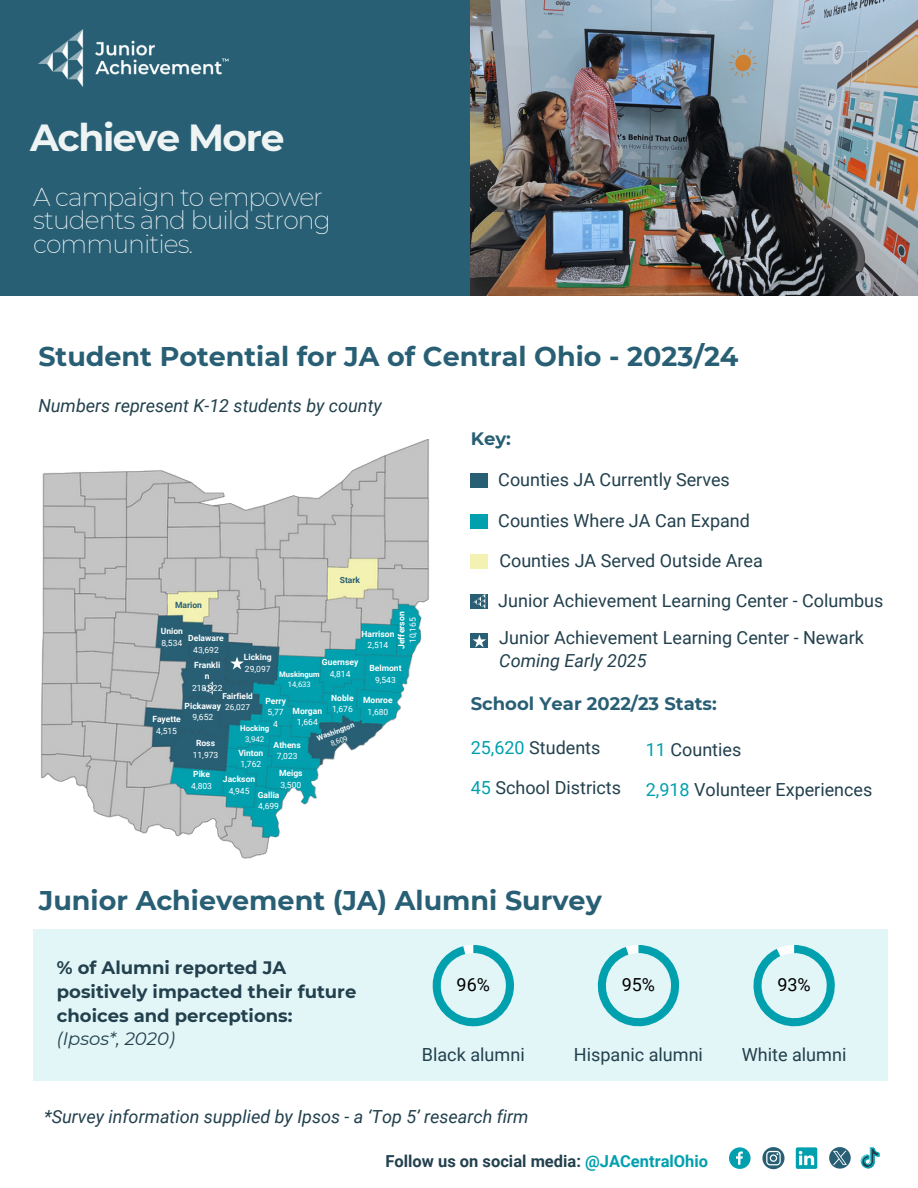
<style>
.page{position:relative;width:918px;height:1188px;background:#fff}
.page>*{position:absolute;margin:0;border:0;box-sizing:border-box;transform-origin:0 0}
.t1{font:700 37.65px "Montserrat";letter-spacing:-.04em;color:#eef3f4}
.t2{font:700 27px "Montserrat";color:#285f74}
.t3{font:200 25.2px/23.7px "Montserrat";letter-spacing:-.04em;color:#eef3f4}
.t4{font:18px/22.5px "Roboto";color:#22404d}
.t5{font:italic 18px "Roboto";color:#22404d}
.t6{font:700 18px/23.7px "Montserrat";color:#22404d}
.t7{font:700 18px "Montserrat";color:#285f74}
.t8{font:18px "Roboto";color:#000}
.t9{font:700 16.5px "Roboto";color:#22404d}
.t10{font:700 8.55px/11.4px "Roboto";color:#fff;text-align:center}
.t11{font:8.55px/11.7px "Roboto";color:#fff;text-align:center}
.t12{font:700 8.55px "Roboto";color:#285f74}
.t13{font:700 8.25px "Roboto";color:#fff}
.t14{font:8.25px "Roboto";color:#fff}
.t15{font:700 7.95px "Roboto";color:#fff}
.t16{font:7.95px "Roboto";color:#fff}
.t17{font:700 7.65px "Roboto";color:#fff}
.t18{font:7.65px "Roboto";color:#fff}
.t19{font:700 7.35px "Roboto";color:#fff}
.t20{font:7.35px "Roboto";color:#fff}
.s1{font-style:italic}
.s2{color:#00a0af}
.s3{font-weight:400;font-style:italic}
</style>
<div class="page">
<svg style="left:729px;top:1147px;width:21px;height:22px"></svg>
<svg style="left:762px;top:1147px;width:23px;height:22px"></svg>
<svg style="left:829px;top:1147px;width:22px;height:21px"></svg>
<svg style="left:796px;top:1147px;width:21px;height:22px"></svg>
<svg style="left:861px;top:1147px;width:19px;height:22px"></svg>
<div style="left:33px;top:929px;width:855px;height:152px;background:#e3f6f7"></div>
<svg style="left:433px;top:945px;width:81px;height:81px"></svg>
<svg style="left:598px;top:945px;width:81px;height:81px"></svg>
<svg style="left:753px;top:945px;width:82px;height:81px"></svg>
<img style="left:470px;top:0;width:448px;height:296px">
<div style="left:0;top:0;width:470px;height:296px;background:#285f74"></div>
<img style="left:38px;top:29px;width:191px;height:58px">
<div style="left:471px;top:514px;width:17px;height:14px;background:#00a0af"></div>
<div style="left:471px;top:473px;width:17px;height:15px;background:#285f74"></div>
<div style="left:471px;top:634px;width:17px;height:14px;background:#285f74"></div>
<svg style="left:473px;top:634px;width:13px;height:13px"></svg>
<svg style="left:471px;top:594px;width:17px;height:15px"></svg>
<img style="left:473px;top:594px;width:12px;height:15px">
<div style="left:471px;top:554px;width:17px;height:15px;background:#f3f2b3"></div>
<img style="left:41px;top:439px;width:388px;height:420px">
<div style="left:236px;top:646px;width:29px;height:14px;background:#285f74"></div>
<div style="left:195px;top:734px;width:13px;height:13px;background:#285f74;border-radius:50%"></div>
<svg style="left:230px;top:657px;width:14px;height:13px"></svg>
<img style="left:202px;top:681px;width:13px;height:15px">
<h5 class="t1" style="left:30px;top:114px;width:256px">Achieve More</h5>
<p class="t3" style="left:33px;top:185px;width:299px">A campaign to empower students and build strong communities.</p>
<p class="t2" style="left:38px;top:340px;width:702px">Student Potential for JA of Central Ohio - 2023/24</p>
<h2 class="t5" style="left:38px;top:395px;width:345px">Numbers represent K-12 students by county</h2>
<h6 class="t7" style="left:471px;top:428px;width:42px">Key:</h6>
<p class="t4" style="left:498px;top:469px;width:233px">Counties JA Currently Serves</p>
<p class="t4" style="left:498px;top:509px;width:253px">Counties Where JA Can Expand</p>
<h5 class="t12" style="left:175px;top:600px;width:28px">Marion</h5>
<h5 class="t12" style="left:340px;top:575px;width:22px">Stark</h5>
<h5 class="t10" style="left:396px;top:649px;width:39px;rotate:-90deg">Jefferson</h5>
<h5 class="t11" style="left:407px;top:643px;width:27px;rotate:-90deg">10,165</h5>
<p class="t10" style="left:161px;top:625px;width:24px">Union</p>
<p class="t11" style="left:161px;top:637px;width:22px">8,534</p>
<h5 class="t10" style="left:361px;top:628px;width:35px">Harrison</h5>
<h5 class="t11" style="left:368px;top:640px;width:22px">2,514</h5>
<p class="t10" style="left:188px;top:633px;width:37px">Delaware</p>
<p class="t11" style="left:193px;top:644px;width:27px">43,692</p>
<p class="t10" style="left:194px;top:660px;width:28px">Frankli n</p>
<p class="t11" style="left:192px;top:682px;width:32px">218,922</p>
<p class="t10" style="left:185px;top:700px;width:38px">Pickaway</p>
<p class="t10" style="left:244px;top:651px;width:29px">Licking</p>
<p class="t11" style="left:245px;top:663px;width:27px">29,097</p>
<h5 class="t10" style="left:322px;top:657px;width:38px">Guernsey</h5>
<h2 class="t11" style="left:330px;top:668px;width:22px">4,814</h2>
<h4 class="t10" style="left:369px;top:662px;width:34px">Belmont</h4>
<h5 class="t11" style="left:375px;top:674px;width:22px">9,543</h5>
<p class="t17" style="left:279px;top:670px;width:42px">Muskingum</p>
<p class="t18" style="left:288px;top:680px;width:24px">14,633</p>
<p class="t10" style="left:265px;top:695px;width:22px">Perry</p>
<p class="t11" style="left:268px;top:707px;width:18px">5,77<br>4</p>
<p class="t15" style="left:240px;top:723px;width:31px">Hocking</p>
<p class="t16" style="left:245px;top:734px;width:21px">3,942</p>
<p class="t10" style="left:238px;top:747px;width:27px">Vinton</p>
<p class="t11" style="left:240px;top:759px;width:22px">1,762</p>
<p class="t13" style="left:222px;top:691px;width:32px">Fairfield</p>
<p class="t14" style="left:225px;top:703px;width:26px">26,027</p>
<h5 class="t10" style="left:331px;top:692px;width:24px">Noble</h5>
<p class="t11" style="left:332px;top:704px;width:22px">1,676</p>
<h5 class="t10" style="left:363px;top:694px;width:31px">Monroe</h5>
<h5 class="t11" style="left:368px;top:706px;width:22px">1,680</h5>
<h5 class="t10" style="left:293px;top:705px;width:31px">Morgan</h5>
<h5 class="t11" style="left:297px;top:717px;width:22px">1,664</h5>
<p class="t10" style="left:152px;top:714px;width:30px">Fayette</p>
<p class="t11" style="left:192px;top:712px;width:22px">9,652</p>
<p class="t11" style="left:156px;top:725px;width:22px">4,515</p>
<p class="t10" style="left:196px;top:738px;width:21px">Ross</p>
<p class="t11" style="left:193px;top:749px;width:27px">11,973</p>
<p class="t19" style="left:316px;top:734px;width:41px;rotate:-21deg">Washington</p>
<p class="t20" style="left:329px;top:740px;width:19px;rotate:-21deg">8,609</p>
<p class="t10" style="left:274px;top:739px;width:29px">Athens</p>
<h4 class="t11" style="left:277px;top:751px;width:22px">7,023</h4>
<p class="t10" style="left:279px;top:767px;width:25px">Meigs</p>
<p class="t11" style="left:280px;top:779px;width:22px">3,500</p>
<p class="t10" style="left:193px;top:769px;width:18px">Pike</p>
<p class="t11" style="left:191px;top:780px;width:22px">4,803</p>
<p class="t10" style="left:223px;top:773px;width:34px">Jackson</p>
<p class="t11" style="left:229px;top:785px;width:22px">4,945</p>
<p class="t10" style="left:258px;top:789px;width:23px">Gallia</p>
<p class="t11" style="left:258px;top:801px;width:22px">4,699</p>
<p class="t4" style="left:499px;top:549px;width:265px">Counties JA Served Outside Area</p>
<p class="t4" style="left:498px;top:590px;width:387px">Junior Achievement Learning Center - Columbus</p>
<p class="t4" style="left:499px;top:627px;width:366px">Junior Achievement Learning Center - Newark<br><span class="s1">Coming Early 2025</span></p>
<h6 class="t7" style="left:471px;top:692px;width:248px">School Year 2022/23 Stats:</h6>
<h5 class="t4" style="left:471px;top:737px;width:131px"><span class="s2">25,620</span> Students</h5>
<p class="t4" style="left:471px;top:777px;width:152px"><span class="s2">45</span> School Districts</p>
<p class="t4" style="left:646px;top:738px;width:97px"><span class="s2">11</span> Counties</p>
<p class="t4" style="left:646px;top:778px;width:228px"><span class="s2">2,918</span> Volunteer Experiences</p>
<p class="t2" style="left:39px;top:884px;width:565px">Junior Achievement (JA) Alumni Survey</p>
<p class="t6" style="left:57px;top:956px;width:301px">% of Alumni reported JA positively impacted their future choices and perceptions: <span class="s3">(Ipsos*, 2020)</span></p>
<h5 class="t8" style="left:457px;top:975px;width:35px">96%</h5>
<h5 class="t8" style="left:622px;top:975px;width:35px">95%</h5>
<h5 class="t8" style="left:777px;top:975px;width:35px">93%</h5>
<p class="t4" style="left:422px;top:1044px;width:104px">Black alumni</p>
<p class="t4" style="left:574px;top:1044px;width:131px">Hispanic alumni</p>
<p class="t4" style="left:742px;top:1044px;width:106px">White alumni</p>
<p class="t5" style="left:44px;top:1107px;width:486px">*Survey information supplied by Ipsos - a ‘Top 5’ research firm</p>
<h3 class="t9" style="left:385px;top:1152px;width:324px">Follow us on social media: <span class="s2">@JACentralOhio</span></h3>
</div>
